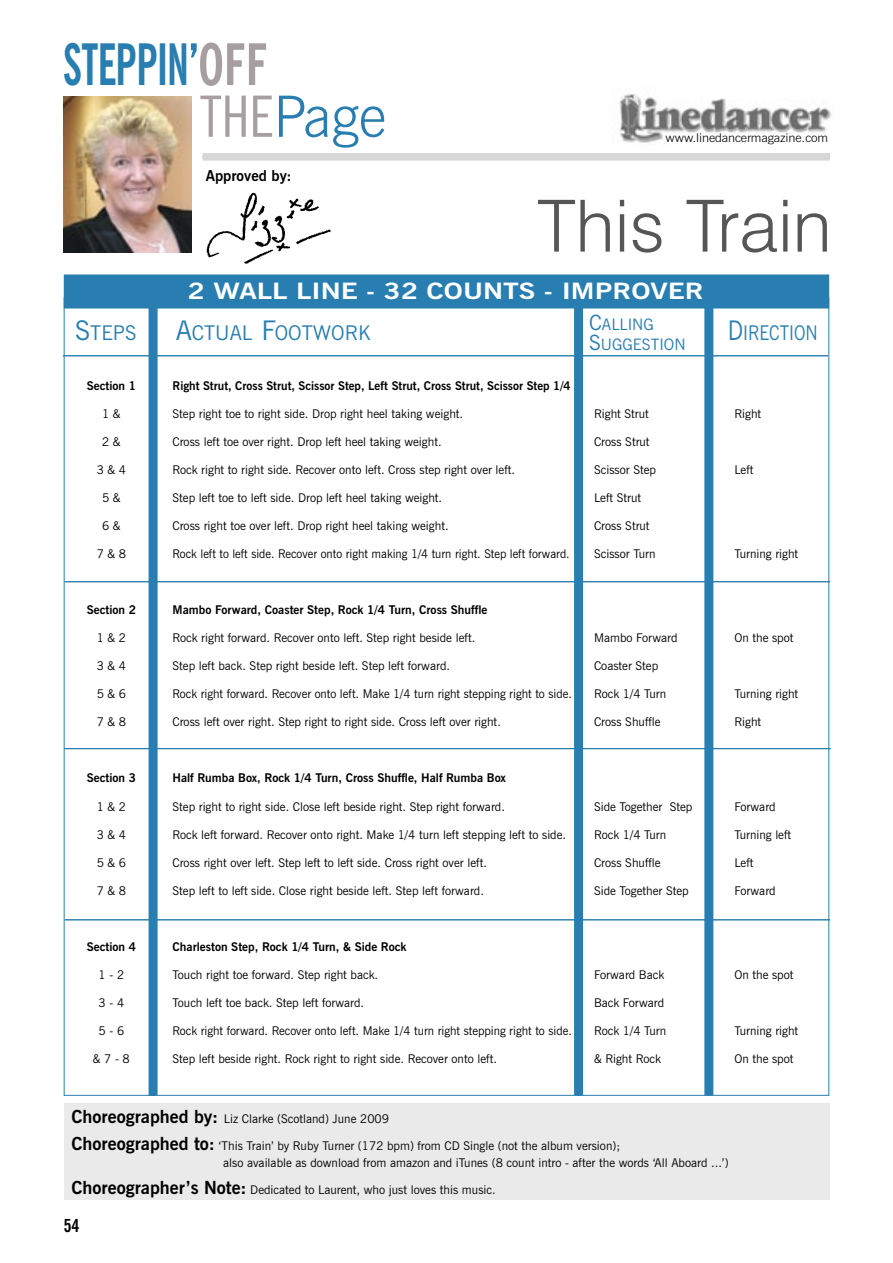
<style>
.page{position:relative;width:893px;height:1263px;background:#fff}
.page>*{position:absolute;margin:0;border:0;box-sizing:border-box;transform-origin:0 0}
.t1{font:300 72px "Swiss 721 BT";color:#565656}
.t2{font:700 condensed 57px "News Gothic BT";letter-spacing:-.02em;color:#287eb0;scale:.76 1}
.t3{font:300 57px "News Gothic BT";color:#287eb0}
.t4{font:700 22.5px "News Gothic BT";color:#fff;scale:1.25 1}
.t5{font:20.25px "News Gothic BT";color:#287eb0}
.t6{font:20.25px "News Gothic BT";color:#287eb0;scale:.85 1}
.t7{font:700 condensed 18px "News Gothic BT";color:#000}
.t8{font:15.75px "News Gothic BT";color:#287eb0}
.t9{font:700 15px "News Gothic BT";color:#000}
.t10{font:12px "News Gothic BT";color:#000}
.t11{font:700 12px "News Gothic BT";color:#000}
.t12{font:300 12px "News Gothic BT";letter-spacing:-.01em;color:#000;scale:1.08 1}
.s1{color:#a69ea1}
.s2{font-weight:400;font-stretch:condensed;color:#a69ea1}
.s3{font-size:21px}
.s4{font-size:27px}
.s5{font-weight:700;font-size:18px}
</style>
<div class="page">
<div style="left:149px;top:288px;width:9px;height:808px;background:#287eb0"></div>
<div style="left:574px;top:297px;width:9px;height:798px;background:#287eb0"></div>
<div style="left:704px;top:291px;width:9px;height:804px;background:#287eb0"></div>
<div style="left:65px;top:275px;width:763px;height:33px;background:#287eb0"></div>
<div style="left:64px;top:274px;width:765px;height:34px;border:2px solid #287eb0"></div>
<div style="left:64px;top:1103px;width:765px;height:96px;background:#eaeaea"></div>
<div style="left:203px;top:153px;width:627px;height:8px;background:#d6d6d6"></div>
<img style="left:619px;top:94px;width:213px;height:49px">
<img style="left:63px;top:97px;width:128px;height:155px">
<hr style="left:63px;top:355px;width:765px;height:1px;background:#287eb0">
<hr style="left:65px;top:581px;width:765px;height:1px;background:#287eb0">
<hr style="left:65px;top:919px;width:765px;height:1px;background:#287eb0">
<hr style="left:64px;top:748px;width:767px;height:1px;background:#287eb0">
<img style="left:206px;top:193px;width:125px;height:71px">
<p class="t2" style="left:63px;top:30px;width:271px">STEPPIN’<span class="s1">OFF</span></p>
<p class="t3" style="left:200px;top:82px;width:188px"><span class="s2">THE</span>Page</p>
<p class="t9" style="left:206px;top:167px;width:87px">Approved by:</p>
<p class="t12" style="left:666px;top:131px;width:152px">www.linedancermagazine.com</p>
<p class="t1" style="left:537px;top:182px;width:296px">This Train</p>
<p class="t4" style="left:188px;top:277px;width:414px">2 WALL LINE - 32 COUNTS - IMPROVER</p>
<p class="t8" style="left:589px;top:315px;width:66px"><span class="s3">C</span>ALLING</p>
<p class="t8" style="left:589px;top:334px;width:98px"><span class="s3">S</span>UGGESTION</p>
<p class="t5" style="left:75px;top:321px;width:63px"><span class="s4">S</span>TEPS</p>
<p class="t5" style="left:176px;top:321px;width:196px"><span class="s4">A</span>CTUAL <span class="s4">F</span>OOTWORK</p>
<p class="t6" style="left:728px;top:320px;width:107px"><span class="s4">D</span>IRECTION</p>
<p class="t11" style="left:87px;top:378px;width:51px">Section 1</p>
<p class="t11" style="left:173px;top:378px;width:400px">Right Strut, Cross Strut, Scissor Step, Left Strut, Cross Strut, Scissor Step 1/4</p>
<p class="t10" style="left:102px;top:406px;width:20px">1 &amp;</p>
<p class="t10" style="left:173px;top:406px;width:292px">Step right toe to right side. Drop right heel taking weight.</p>
<p class="t10" style="left:594px;top:406px;width:56px">Right Strut</p>
<p class="t10" style="left:734px;top:406px;width:28px">Right</p>
<p class="t10" style="left:102px;top:434px;width:20px">2 &amp;</p>
<p class="t10" style="left:173px;top:434px;width:271px">Cross left toe over right. Drop left heel taking weight.</p>
<p class="t10" style="left:594px;top:434px;width:57px">Cross Strut</p>
<p class="t10" style="left:97px;top:462px;width:31px">3 &amp; 4</p>
<p class="t10" style="left:173px;top:462px;width:344px">Rock right to right side. Recover onto left. Cross step right over left.</p>
<p class="t10" style="left:594px;top:462px;width:63px">Scissor Step</p>
<p class="t10" style="left:734px;top:462px;width:21px">Left</p>
<p class="t10" style="left:102px;top:490px;width:20px">5 &amp;</p>
<p class="t10" style="left:173px;top:490px;width:271px">Step left toe to left side. Drop left heel taking weight.</p>
<p class="t10" style="left:594px;top:490px;width:49px">Left Strut</p>
<p class="t10" style="left:102px;top:518px;width:20px">6 &amp;</p>
<p class="t10" style="left:173px;top:518px;width:278px">Cross right toe over left. Drop right heel taking weight.</p>
<p class="t10" style="left:594px;top:518px;width:57px">Cross Strut</p>
<p class="t10" style="left:97px;top:546px;width:31px">7 &amp; 8</p>
<p class="t10" style="left:173px;top:546px;width:399px">Rock left to left side. Recover onto right making 1/4 turn right. Step left forward.</p>
<p class="t10" style="left:594px;top:546px;width:63px">Scissor Turn</p>
<p class="t10" style="left:734px;top:546px;width:65px">Turning right</p>
<p class="t11" style="left:87px;top:602px;width:51px">Section 2</p>
<p class="t11" style="left:173px;top:602px;width:316px">Mambo Forward, Coaster Step, Rock 1/4 Turn, Cross Shuffle</p>
<p class="t10" style="left:97px;top:631px;width:31px">1 &amp; 2</p>
<p class="t10" style="left:173px;top:631px;width:304px">Rock right forward. Recover onto left. Step right beside left.</p>
<p class="t10" style="left:594px;top:631px;width:85px">Mambo Forward</p>
<p class="t10" style="left:734px;top:631px;width:61px">On the spot</p>
<p class="t10" style="left:97px;top:659px;width:31px">3 &amp; 4</p>
<p class="t10" style="left:173px;top:659px;width:279px">Step left back. Step right beside left. Step left forward.</p>
<p class="t10" style="left:594px;top:659px;width:66px">Coaster Step</p>
<p class="t10" style="left:97px;top:687px;width:31px">5 &amp; 6</p>
<p class="t10" style="left:173px;top:687px;width:401px">Rock right forward. Recover onto left. Make 1/4 turn right stepping right to side.</p>
<p class="t10" style="left:594px;top:687px;width:74px">Rock 1/4 Turn</p>
<p class="t10" style="left:734px;top:687px;width:65px">Turning right</p>
<p class="t10" style="left:97px;top:715px;width:31px">7 &amp; 8</p>
<p class="t10" style="left:173px;top:715px;width:330px">Cross left over right. Step right to right side. Cross left over right.</p>
<p class="t10" style="left:594px;top:715px;width:68px">Cross Shuffle</p>
<p class="t10" style="left:734px;top:715px;width:28px">Right</p>
<p class="t11" style="left:87px;top:771px;width:51px">Section 3</p>
<p class="t11" style="left:173px;top:771px;width:335px">Half Rumba Box, Rock 1/4 Turn, Cross Shuffle, Half Rumba Box</p>
<p class="t10" style="left:97px;top:799px;width:31px">1 &amp; 2</p>
<p class="t10" style="left:173px;top:799px;width:334px">Step right to right side. Close left beside right. Step right forward.</p>
<p class="t10" style="left:594px;top:799px;width:100px">Side Together Step</p>
<p class="t10" style="left:734px;top:799px;width:43px">Forward</p>
<p class="t10" style="left:97px;top:827px;width:31px">3 &amp; 4</p>
<p class="t10" style="left:173px;top:827px;width:395px">Rock left forward. Recover onto right. Make 1/4 turn left stepping left to side.</p>
<p class="t10" style="left:594px;top:827px;width:74px">Rock 1/4 Turn</p>
<p class="t10" style="left:734px;top:827px;width:58px">Turning left</p>
<p class="t10" style="left:97px;top:855px;width:31px">5 &amp; 6</p>
<p class="t10" style="left:173px;top:855px;width:316px">Cross right over left. Step left to left side. Cross right over left.</p>
<p class="t10" style="left:594px;top:855px;width:68px">Cross Shuffle</p>
<p class="t10" style="left:734px;top:855px;width:21px">Left</p>
<p class="t10" style="left:97px;top:883px;width:31px">7 &amp; 8</p>
<p class="t10" style="left:173px;top:883px;width:313px">Step left to left side. Close right beside left. Step left forward.</p>
<p class="t10" style="left:594px;top:883px;width:96px">Side Together Step</p>
<p class="t10" style="left:734px;top:883px;width:43px">Forward</p>
<p class="t11" style="left:87px;top:939px;width:51px">Section 4</p>
<p class="t11" style="left:173px;top:939px;width:236px">Charleston Step, Rock 1/4 Turn, &amp; Side Rock</p>
<p class="t10" style="left:99px;top:967px;width:27px">1 - 2</p>
<p class="t10" style="left:173px;top:967px;width:207px">Touch right toe forward. Step right back.</p>
<p class="t10" style="left:594px;top:967px;width:72px">Forward Back</p>
<p class="t10" style="left:734px;top:967px;width:61px">On the spot</p>
<p class="t10" style="left:99px;top:995px;width:27px">3 - 4</p>
<p class="t10" style="left:173px;top:995px;width:193px">Touch left toe back. Step left forward.</p>
<p class="t10" style="left:594px;top:995px;width:72px">Back Forward</p>
<p class="t10" style="left:99px;top:1023px;width:27px">5 - 6</p>
<p class="t10" style="left:173px;top:1023px;width:401px">Rock right forward. Recover onto left. Make 1/4 turn right stepping right to side.</p>
<p class="t10" style="left:594px;top:1023px;width:74px">Rock 1/4 Turn</p>
<p class="t10" style="left:734px;top:1023px;width:65px">Turning right</p>
<p class="t10" style="left:93px;top:1051px;width:38px">&amp; 7 - 8</p>
<p class="t10" style="left:173px;top:1051px;width:326px">Step left beside right. Rock right to right side. Recover onto left.</p>
<p class="t10" style="left:594px;top:1051px;width:68px">&amp; Right Rock</p>
<p class="t10" style="left:734px;top:1051px;width:61px">On the spot</p>
<p class="t10" style="left:71px;top:1111px;width:319px"><span class="s5">Choreographed by:</span> Liz Clarke (Scotland) June 2009</p>
<p class="t10" style="left:71px;top:1138px;width:550px"><span class="s5">Choreographed to:</span> ‘This Train’ by Ruby Turner (172 bpm) from CD Single (not the album version);</p>
<p class="t10" style="left:223px;top:1155px;width:507px">also available as download from amazon and iTunes (8 count intro - after the words ‘All Aboard ...’)</p>
<p class="t10" style="left:71px;top:1182px;width:426px"><span class="s5">Choreographer’s Note:</span> Dedicated to Laurent, who just loves this music.</p>
<p class="t7" style="left:64px;top:1215px;width:17px">54</p>
</div>
